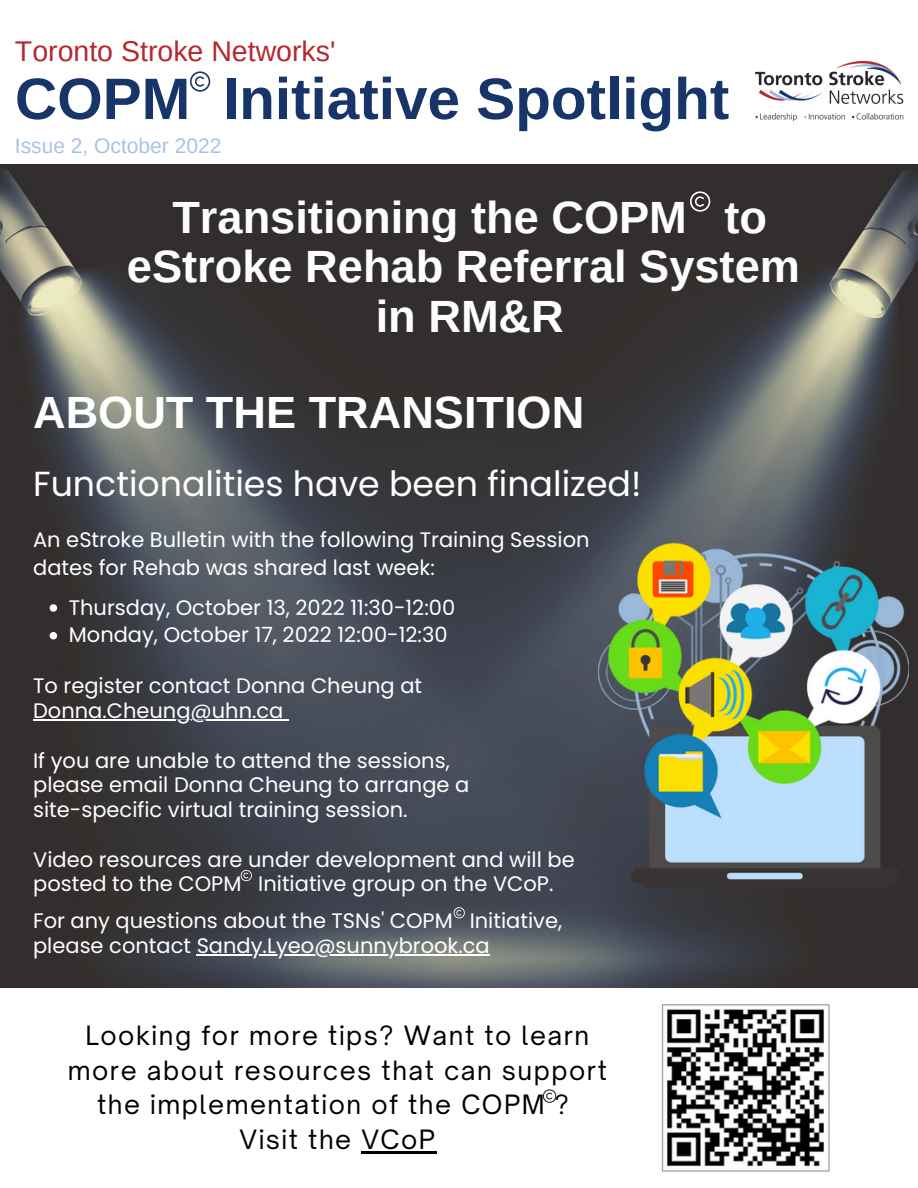
<style>
.page{position:relative;width:918px;height:1188px;background:#fff}
.page>*{position:absolute;margin:0;border:0;box-sizing:border-box;transform-origin:0 0}
.t1{font:700 58.5px "Arimo";color:#183569}
.t2{font:700 45.15px/49.2px "Arimo";color:#fdfdfe;text-align:center}
.t3{font:700 45.15px "Arimo";color:#fff}
.t4{font:34.8px "Poppins";color:#fff}
.t5{font:28.5px "Arimo";color:#b4282e}
.t6{font:25.5px/34.8px "Open Sauce One";letter-spacing:.06em;color:#000;text-align:center}
.t7{font:21px/24.8px "Poppins";color:#fff}
.t8{font:21px "Arimo";color:#a8c3e6}
</style>
<div class="page">
<img style="left:661px;top:1004px;width:169px;height:168px">
<img style="left:0;top:165px;width:918px;height:822px">
<svg style="left:50px;top:604px;width:7px;height:8px"></svg>
<svg style="left:50px;top:632px;width:7px;height:7px"></svg>
<hr style="left:33px;top:720px;width:250px;height:1px;background:#fff">
<hr style="left:197px;top:954px;width:293px;height:2px;background:#fff">
<img style="left:599px;top:540px;width:309px;height:347px">
<svg style="left:190px;top:71px;width:20px;height:21px"></svg>
<img style="left:755px;top:61px;width:149px;height:61px">
<hr style="left:361px;top:1152px;width:76px;height:2px;background:#000">
<svg style="left:690px;top:191px;width:20px;height:21px"></svg>
<svg style="left:543px;top:1089px;width:13px;height:14px"></svg>
<svg style="left:241px;top:870px;width:11px;height:11px"></svg>
<svg style="left:454px;top:907px;width:11px;height:11px"></svg>
<h3 class="t5" style="left:15px;top:35px;width:322px">Toronto Stroke Networks'</h3>
<h1 class="t1" style="left:15px;top:66px;width:716px">COPM Initiative Spotlight</h1>
<p class="t8" style="left:15px;top:134px;width:208px">Issue 2, October 2022</p>
<h2 class="t2" style="left:127px;top:193px;width:675px">Transitioning the COPM to eStroke Rehab Referral System in RM&amp;R</h2>
<h2 class="t3" style="left:33px;top:387px;width:553px">ABOUT THE TRANSITION</h2>
<h3 class="t4" style="left:33px;top:459px;width:610px">Functionalities have been finalized!</h3>
<p class="t7" style="left:33px;top:526px;width:558px;line-height:27.8px">An eStroke Bulletin with the following Training Session dates for Rehab was shared last week:</p>
<p class="t7" style="left:69px;top:594px;width:388px;line-height:27.8px">Thursday, October 13, 2022 11:30-12:00<br>Monday, October 17, 2022 12:00-12:30</p>
<p class="t7" style="left:33px;top:674px;width:391px">To register contact Donna Cheung at<br>Donna.Cheung@uhn.ca</p>
<p class="t7" style="left:33px;top:748px;width:438px">If you are unable to attend the sessions, please email Donna Cheung to arrange a site-specific virtual training session.</p>
<p class="t7" style="left:33px;top:847px;width:543px">Video resources are under development and will be posted to the COPM Initiative group on the VCoP.</p>
<p class="t7" style="left:33px;top:909px;width:531px">For any questions about the TSNs' COPM Initiative, please contact Sandy.Lyeo@sunnybrook.ca</p>
<p class="t6" style="left:68px;top:1018px;width:541px">Looking for more tips? Want to learn more about resources that can support the implementation of the COPM ?<br>Visit the VCoP</p>
</div>
